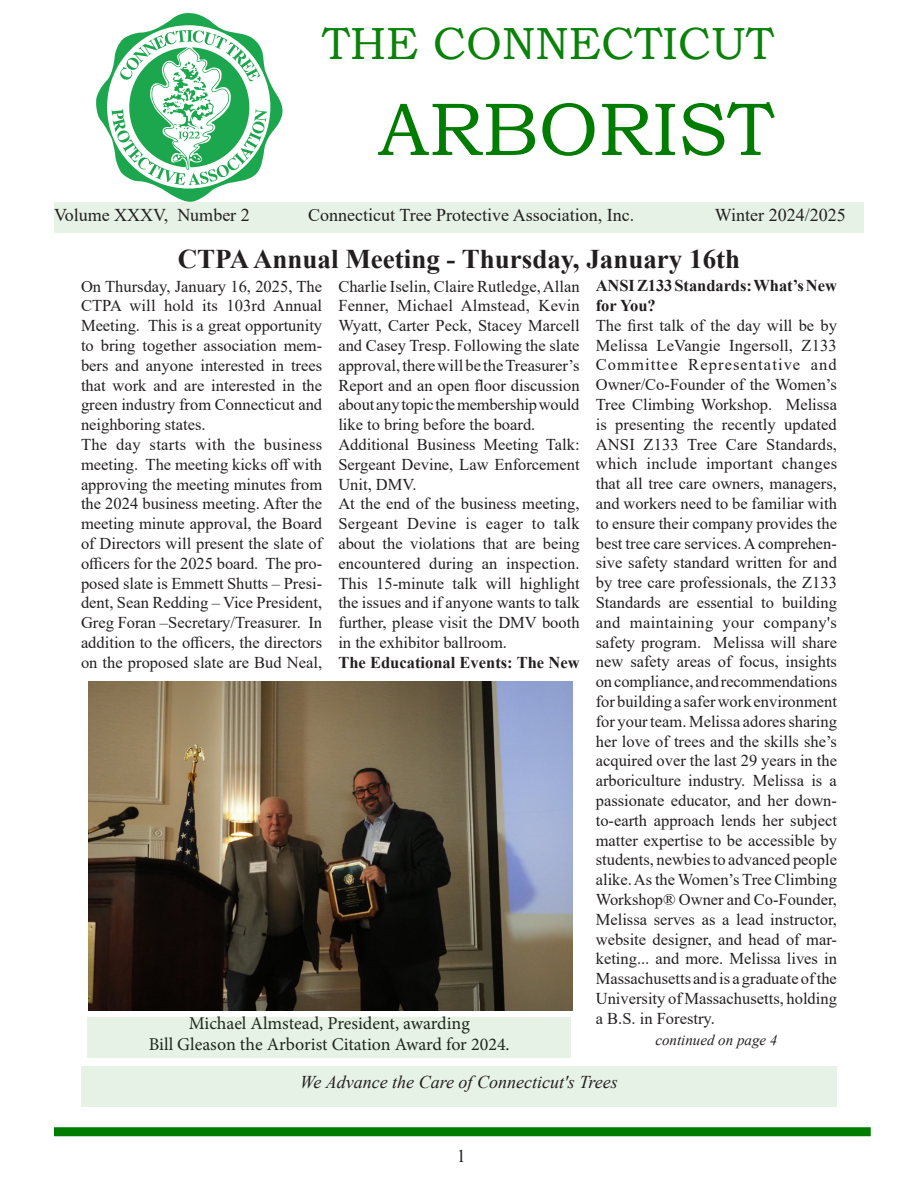
<style>
.page{position:relative;width:918px;height:1188px;background:#fff}
.page>*{position:absolute;margin:0;border:0;box-sizing:border-box;transform-origin:0 0}
.t1{font:75px "Bookman Old Style";color:#007d00}
.t2{font:45px "Bookman Old Style";color:#0a820a}
.t3{font:700 27px "Times New Roman";color:#231f20}
.t4{font:18px "Minion Pro";color:#231f20}
.Body_text{font:18px "Times New Roman";color:#231f20}
.t5{font:italic 18px "Times New Roman";color:#231f20}
.t6{font:16.5px/19.8px "Times New Roman";color:#231f20;text-align:justify}
.t7{font:700 16.5px/19.8px "Times New Roman";color:#231f20}
.t8{font:italic 15px "Times New Roman";color:#231f20}
</style>
<div class="page">
<div style="left:54px;top:202px;width:810px;height:31px;background:#e6f2e6"></div>
<div style="left:54px;top:1127px;width:817px;height:9px;background:#007d00"></div>
<div style="left:81px;top:1066px;width:756px;height:41px;background:#e6f2e6"></div>
<svg style="left:96px;top:13px;width:187px;height:189px"></svg>
<img style="left:89px;top:682px;width:483px;height:328px">
<div style="left:87px;top:1017px;width:484px;height:41px;background:#e6f2e6"></div>
<p class="t2" style="left:322px;top:15px;width:453px">THE CONNECTICUT</p>
<p class="t1" style="left:378px;top:81px;width:397px">ARBORIST</p>
<p class="Body_text" style="left:54px;top:202px;width:197px">Volume XXXV, Number 2</p>
<p class="Body_text" style="left:308px;top:202px;width:327px">Connecticut Tree Protective Association, Inc.</p>
<p class="Body_text" style="left:715px;top:202px;width:132px">Winter 2024/2025</p>
<p class="t3" style="left:178px;top:240px;width:564px">CTPA Annual Meeting - Thursday, January 16th</p>
<p class="t6" style="left:81px;top:276px;width:243px">On Thursday, January 16, 2025, The CTPA will hold its 103rd Annual Meeting. This is a great opportunity to bring together association mem&shy;bers and anyone interested in trees that work and are interested in the green industry from Connecticut and neighboring states.</p>
<p class="t6" style="left:81px;top:434px;width:243px">The day starts with the business meeting. The meeting kicks off with approving the meeting minutes from the 2024 business meeting. After the meeting minute approval, the Board of Directors will present the slate of officers for the 2025 board. The pro&shy;posed slate is Emmett Shutts – Presi&shy;dent, Sean Redding – Vice President, Greg Foran –Secretary/Treasurer. In addition to the officers, the directors on the proposed slate are Bud Neal,</p>
<p class="t6" style="left:338px;top:276px;width:243px">Charlie Iselin, Claire Rutledge, Allan Fenner, Michael Almstead, Kevin Wyatt, Carter Peck, Stacey Marcell and Casey Tresp. Following the slate approval, there will be the Treasurer’s Report and an open floor discussion about any topic the membership would like to bring before the board.</p>
<p class="t6" style="left:338px;top:434px;width:243px">Additional Business Meeting Talk:<br>Sergeant Devine, Law Enforcement Unit, DMV.</p>
<p class="t6" style="left:338px;top:493px;width:243px">At the end of the business meeting, Sergeant Devine is eager to talk about the violations that are being encountered during an inspection.<br>This 15-minute talk will highlight the issues and if anyone wants to talk further, please visit the DMV booth in the exhibitor ballroom.</p>
<p class="t7" style="left:338px;top:652px;width:243px">The Educational Events: The New</p>
<p class="t7" style="left:596px;top:275px;width:243px">ANSI Z133 Standards: What’s New for You?</p>
<p class="t6" style="left:596px;top:315px;width:243px">The first talk of the day will be by Melissa LeVangie Ingersoll, Z133<br>Committee Representative and Owner/Co-Founder of the Women’s Tree Climbing Workshop. Melissa is presenting the recently updated ANSI Z133 Tree Care Standards, which include important changes that all tree care owners, managers, and workers need to be familiar with to ensure their company provides the best tree care services. A comprehen&shy;sive safety standard written for and by tree care professionals, the Z133<br>Standards are essential to building and maintaining your company's safety program. Melissa will share new safety areas of focus, insights on compliance, and recommendations for building a safer work environment for your team. Melissa adores sharing her love of trees and the skills she’s acquired over the last 29 years in the arboriculture industry. Melissa is a passionate educator, and her down&shy;to-earth approach lends her subject matter expertise to be accessible by students, newbies to advanced people alike. As the Women’s Tree Climbing Workshop® Owner and Co-Founder, Melissa serves as a lead instructor, website designer, and head of mar&shy;keting... and more. Melissa lives in Massachusetts and is a graduate of the University of Massachusetts, holding a B.S. in Forestry.</p>
<p class="t8" style="left:655px;top:1029px;width:124px">continued on page 4</p>
<p class="t4" style="left:189px;top:1011px;width:283px">Michael Almstead, President, awarding</p>
<p class="t4" style="left:149px;top:1033px;width:363px">Bill Gleason the Arborist Citation Award for 2024.</p>
<p class="t5" style="left:300px;top:1070px;width:319px">We Advance the Care of Connecticut's Trees</p>
<p class="Body_text" style="left:457px;top:1143px;width:10px">1</p>
</div>
